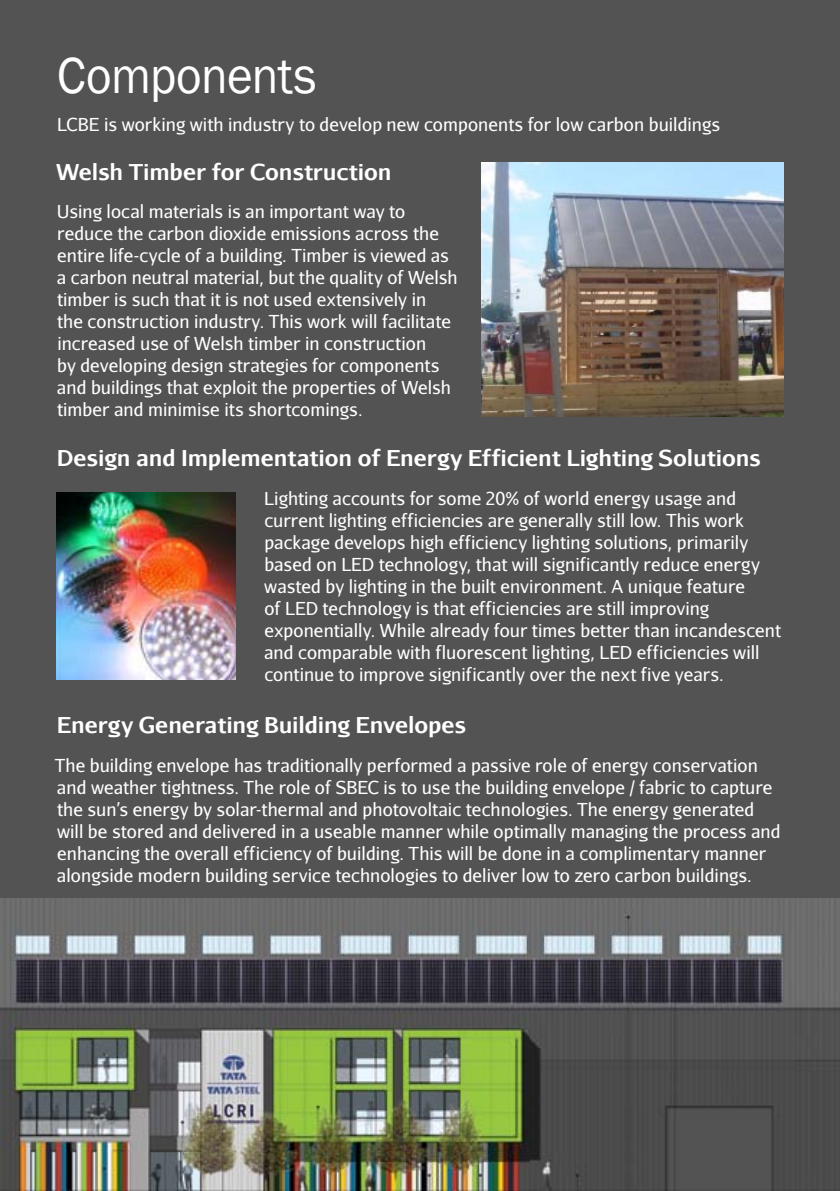
<style>
.page{position:relative;width:840px;height:1191px;background:#fff}
.page>*{position:absolute;margin:0;border:0;box-sizing:border-box;transform-origin:0 0}
.t1{font:52px "Franklin Gothic";letter-spacing:-.015em;color:#fff;scale:.94 1}
.t2{font:700 22px "Aurulent Sans";letter-spacing:-.005em;color:#fff}
.t3{font:18px/22px "Aurulent Sans";letter-spacing:.005em;color:#fff}
</style>
<div class="page">
<div style="left:0;top:0;width:839px;height:1191px;background:#535353"></div>
<img style="left:481px;top:162px;width:301px;height:254px">
<img style="left:57px;top:493px;width:178px;height:186px">
<img style="left:0;top:898px;width:839px;height:292px">
<h1 class="t1" style="left:57px;top:43px;width:277px">Components</h1>
<p class="t3" style="left:57px;top:113px;width:664px">LCBE is working with industry to develop new components for low carbon buildings</p>
<p class="t2" style="left:56px;top:155px;width:337px">Welsh Timber for Construction</p>
<p class="t3" style="left:57px;top:200px;width:402px">Using local materials is an important way to reduce the carbon dioxide emissions across the entire life-cycle of a building. Timber is viewed as a carbon neutral material, but the quality of Welsh timber is such that it is not used extensively in<br>the construction industry. This work will facilitate increased use of Welsh timber in construction<br>by developing design strategies for components and buildings that exploit the properties of Welsh timber and minimise its shortcomings.</p>
<p class="t2" style="left:57px;top:441px;width:705px">Design and Implementation of Energy Efficient Lighting Solutions</p>
<p class="t3" style="left:264px;top:486px;width:518px">Lighting accounts for some 20% of world energy usage and current lighting efficiencies are generally still low. This work package develops high efficiency lighting solutions, primarily based on LED technology, that will significantly reduce energy wasted by lighting in the built environment. A unique feature<br>of LED technology is that efficiencies are still improving exponentially. While already four times better than incandescent and comparable with fluorescent lighting, LED efficiencies will continue to improve significantly over the next five years.</p>
<p class="t2" style="left:57px;top:708px;width:410px">Energy Generating Building Envelopes</p>
<p class="t3" style="left:55px;top:754px;width:727px">The building envelope has traditionally performed a passive role of energy conservation and weather tightness. The role of SBEC is to use the building envelope / fabric to capture the sun’s energy by solar-thermal and photovoltaic technologies. The energy generated will be stored and delivered in a useable manner while optimally managing the process and enhancing the overall efficiency of building. This will be done in a complimentary manner alongside modern building service technologies to deliver low to zero carbon buildings.</p>
</div>
